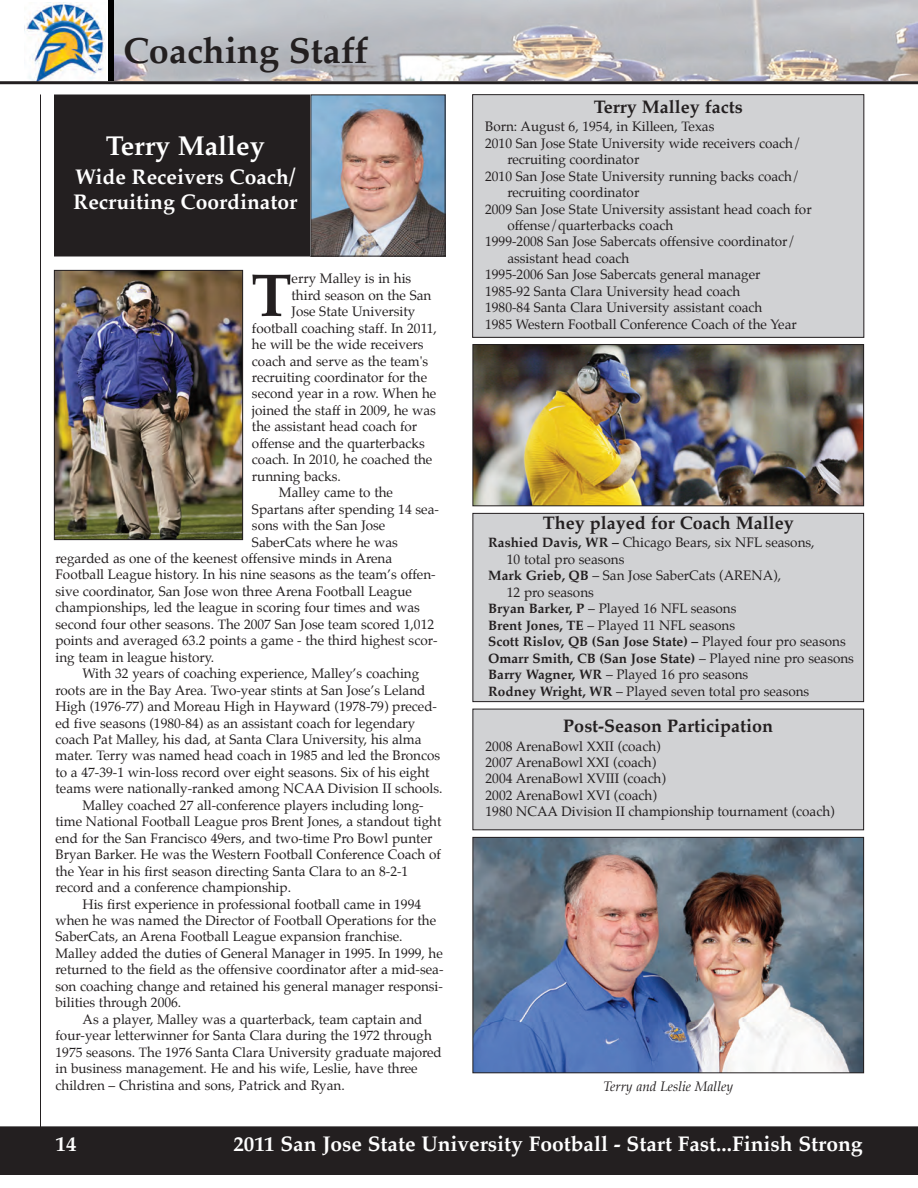
<style>
.page{position:relative;width:918px;height:1188px;background:#fff}
.page>*{position:absolute;margin:0;border:0;box-sizing:border-box;transform-origin:0 0}
.t1{font:700 60.9px "Palatino";color:#231f20}
.t2{font:700 36px "Palatino";color:#231f20}
.t3{font:700 27px "Palatino";color:#fff}
.t4{font:700 21px/25.7px "Palatino";color:#fff}
.t5{font:700 18px "Palatino";color:#231f20}
.t6{font:13.5px/16.5px "Palatino";color:#231f20}
.t7{font:700 13.5px "Palatino";color:#231f20}
.t8{font:italic 13.5px "Palatino";color:#231f20}
.s1{font-weight:700}
.s2{font-weight:400}
</style>
<div class="page">
<div style="left:0;top:1127px;width:918px;height:47px;background:#231f20"></div>
<img style="left:114px;top:0;width:804px;height:81px">
<hr style="left:40px;top:94px;width:1px;height:1066px;background:#231f20">
<hr style="left:0;top:1126px;width:918px;height:1px;background:#231f20">
<div style="left:108px;top:0;width:6px;height:81px;background:#000"></div>
<img style="left:26px;top:3px;width:80px;height:78px">
<hr style="left:0;top:81px;width:918px;height:3px;background:#231f20">
<div style="left:56px;top:96px;width:388px;height:159px;background:#231f20"></div>
<div style="left:54px;top:94px;width:392px;height:162px;border:2px solid #231f20"></div>
<img style="left:312px;top:96px;width:132px;height:158px">
<div style="left:310px;top:94px;width:136px;height:162px;border:1px solid #231f20"></div>
<img style="left:56px;top:272px;width:185px;height:266px">
<div style="left:54px;top:270px;width:189px;height:270px;border:1px solid #231f20"></div>
<div style="left:473px;top:95px;width:391px;height:242px;background:#d1d2d4"></div>
<div style="left:473px;top:95px;width:391px;height:243px;border:1px solid #231f20"></div>
<img style="left:474px;top:346px;width:388px;height:158px">
<div style="left:472px;top:344px;width:392px;height:162px;border:1px solid #231f20"></div>
<div style="left:473px;top:513px;width:391px;height:189px;background:#d1d2d4"></div>
<div style="left:472px;top:513px;width:392px;height:189px;border:1px solid #231f20"></div>
<div style="left:473px;top:709px;width:391px;height:121px;background:#d1d2d4"></div>
<div style="left:472px;top:709px;width:392px;height:121px;border:1px solid #231f20"></div>
<img style="left:474px;top:839px;width:388px;height:232px">
<div style="left:472px;top:837px;width:392px;height:236px;border:1px solid #231f20"></div>
<h2 class="t2" style="left:123px;top:33px;width:247px">Coaching Staff</h2>
<h3 class="t3" style="left:106px;top:133px;width:160px">Terry Malley</h3>
<h3 class="t4" style="left:73px;top:165px;width:225px">Wide Receivers Coach/<br>Recruiting Coordinator</h3>
<h1 class="t1" style="left:251px;top:266px;width:42px">T</h1>
<p class="t6" style="left:292px;top:271px;width:121px">erry Malley is in his</p>
<p class="t6" style="left:292px;top:288px;width:141px">third season on the San</p>
<p class="t6" style="left:292px;top:304px;width:125px">Jose State University</p>
<p class="t6" style="left:252px;top:321px;width:186px">football coaching staff. In 2011,</p>
<p class="t6" style="left:252px;top:337px;width:173px">he will be the wide receivers</p>
<p class="t6" style="left:252px;top:354px;width:178px">coach and serve as the team's</p>
<p class="t6" style="left:252px;top:370px;width:177px">recruiting coordinator for the</p>
<p class="t6" style="left:252px;top:387px;width:186px">second year in a row. When he</p>
<p class="t6" style="left:252px;top:403px;width:185px">joined the staff in 2009, he was</p>
<p class="t6" style="left:252px;top:419px;width:167px">the assistant head coach for</p>
<p class="t6" style="left:252px;top:436px;width:174px">offense and the quarterbacks</p>
<p class="t6" style="left:252px;top:452px;width:182px">coach. In 2010, he coached the</p>
<p class="t6" style="left:252px;top:469px;width:90px">running backs.</p>
<p class="t6" style="left:279px;top:485px;width:116px">Malley came to the</p>
<p class="t6" style="left:252px;top:502px;width:188px">Spartans after spending 14 sea-</p>
<p class="t6" style="left:252px;top:518px;width:135px">sons with the San Jose</p>
<p class="t6" style="left:252px;top:535px;width:147px">SaberCats where he was</p>
<p class="t6" style="left:55px;top:551px;width:338px">regarded as one of the keenest offensive minds in Arena</p>
<p class="t6" style="left:55px;top:568px;width:382px">Football League history. In his nine seasons as the team’s offen-</p>
<p class="t6" style="left:55px;top:584px;width:358px">sive coordinator, San Jose won three Arena Football League</p>
<p class="t6" style="left:55px;top:600px;width:366px">championships, led the league in scoring four times and was</p>
<p class="t6" style="left:55px;top:617px;width:380px">second four other seasons. The 2007 San Jose team scored 1,012</p>
<p class="t6" style="left:55px;top:633px;width:384px">points and averaged 63.2 points a game - the third highest scor-</p>
<p class="t6" style="left:55px;top:650px;width:160px">ing team in league history.</p>
<p class="t6" style="left:82px;top:666px;width:338px">With 32 years of coaching experience, Malley’s coaching</p>
<p class="t6" style="left:55px;top:683px;width:371px">roots are in the Bay Area. Two-year stints at San Jose’s Leland</p>
<p class="t6" style="left:55px;top:699px;width:383px">High (1976-77) and Moreau High in Hayward (1978-79) preced-</p>
<p class="t6" style="left:55px;top:716px;width:361px">ed five seasons (1980-84) as an assistant coach for legendary</p>
<p class="t6" style="left:55px;top:732px;width:368px">coach Pat Malley, his dad, at Santa Clara University, his alma</p>
<p class="t6" style="left:55px;top:749px;width:386px">mater. Terry was named head coach in 1985 and led the Broncos</p>
<p class="t6" style="left:55px;top:765px;width:376px">to a 47-39-1 win-loss record over eight seasons. Six of his eight</p>
<p class="t6" style="left:55px;top:781px;width:389px">teams were nationally-ranked among NCAA Division II schools.</p>
<p class="t6" style="left:82px;top:798px;width:343px">Malley coached 27 all-conference players including long-</p>
<p class="t6" style="left:55px;top:814px;width:388px">time National Football League pros Brent Jones, a standout tight</p>
<p class="t6" style="left:55px;top:831px;width:379px">end for the San Francisco 49ers, and two-time Pro Bowl punter</p>
<p class="t6" style="left:55px;top:847px;width:387px">Bryan Barker. He was the Western Football Conference Coach of</p>
<p class="t6" style="left:55px;top:864px;width:354px">the Year in his first season directing Santa Clara to an 8-2-1</p>
<p class="t6" style="left:55px;top:880px;width:237px">record and a conference championship.</p>
<p class="t6" style="left:82px;top:897px;width:340px">His first experience in professional football came in 1994</p>
<p class="t6" style="left:56px;top:913px;width:382px">when he was named the Director of Football Operations for the</p>
<p class="t6" style="left:56px;top:930px;width:349px">SaberCats, an Arena Football League expansion franchise.</p>
<p class="t6" style="left:56px;top:946px;width:389px">Malley added the duties of General Manager in 1995. In 1999, he</p>
<p class="t6" style="left:56px;top:962px;width:390px">returned to the field as the offensive coordinator after a mid-sea-</p>
<p class="t6" style="left:56px;top:979px;width:389px">son coaching change and retained his general manager responsi-</p>
<p class="t6" style="left:56px;top:995px;width:127px">bilities through 2006.</p>
<p class="t6" style="left:83px;top:1012px;width:341px">As a player, Malley was a quarterback, team captain and</p>
<p class="t6" style="left:56px;top:1028px;width:378px">four-year letterwinner for Santa Clara during the 1972 through</p>
<p class="t6" style="left:56px;top:1045px;width:388px">1975 seasons. The 1976 Santa Clara University graduate majored</p>
<p class="t6" style="left:56px;top:1061px;width:364px">in business management. He and his wife, Leslie, have three</p>
<p class="t6" style="left:56px;top:1078px;width:291px">children – Christina and sons, Patrick and Ryan.</p>
<h3 class="t5" style="left:594px;top:98px;width:150px">Terry Malley facts</h3>
<p class="t6" style="left:485px;top:119px;width:231px">Born: August 6, 1954, in Killeen, Texas</p>
<p class="t6" style="left:485px;top:136px;width:318px">2010 San Jose State University wide receivers coach/</p>
<p class="t6" style="left:507px;top:152px;width:133px">recruiting coordinator</p>
<p class="t6" style="left:485px;top:169px;width:317px">2010 San Jose State University running backs coach/</p>
<p class="t6" style="left:507px;top:185px;width:133px">recruiting coordinator</p>
<p class="t6" style="left:485px;top:202px;width:328px">2009 San Jose State University assistant head coach for</p>
<p class="t6" style="left:507px;top:218px;width:167px">offense/quarterbacks coach</p>
<p class="t6" style="left:485px;top:235px;width:312px">1999-2008 San Jose Sabercats offensive coordinator/</p>
<p class="t6" style="left:507px;top:251px;width:123px">assistant head coach</p>
<p class="t6" style="left:485px;top:267px;width:277px">1995-2006 San Jose Sabercats general manager</p>
<p class="t6" style="left:485px;top:284px;width:257px">1985-92 Santa Clara University head coach</p>
<p class="t6" style="left:485px;top:300px;width:279px">1980-84 Santa Clara University assistant coach</p>
<p class="t6" style="left:485px;top:317px;width:313px">1985 Western Football Conference Coach of the Year</p>
<h3 class="t5" style="left:543px;top:514px;width:252px">They played for Coach Malley</h3>
<p class="t6" style="left:488px;top:536px;width:328px"><span class="s1">Rashied Davis, WR –</span> Chicago Bears, six NFL seasons,</p>
<p class="t6" style="left:507px;top:552px;width:119px">10 total pro seasons</p>
<p class="t6" style="left:488px;top:568px;width:294px"><span class="s1">Mark Grieb, QB</span> – San Jose SaberCats (ARENA),</p>
<p class="t6" style="left:507px;top:585px;width:89px">12 pro seasons</p>
<p class="t6" style="left:488px;top:601px;width:250px"><span class="s1">Bryan Barker, P</span> – Played 16 NFL seasons</p>
<p class="t6" style="left:488px;top:618px;width:248px"><span class="s1">Brent Jones, TE</span> – Played 11 NFL seasons</p>
<p class="t7" style="left:488px;top:635px;width:359px">Scott Rislov, QB (San Jose State) – <span class="s2">Played four pro seasons</span></p>
<p class="t7" style="left:488px;top:652px;width:367px">Omarr Smith, CB (San Jose State) <span class="s2">– Played nine pro seasons</span></p>
<p class="t6" style="left:488px;top:667px;width:262px"><span class="s1">Barry Wagner, WR</span> – Played 16 pro seasons</p>
<p class="t6" style="left:488px;top:684px;width:323px"><span class="s1">Rodney Wright, WR</span> – Played seven total pro seasons</p>
<h3 class="t5" style="left:563px;top:717px;width:211px">Post-Season Participation</h3>
<p class="t6" style="left:486px;top:739px;width:351px">2008 ArenaBowl XXII (coach)<br>2007 ArenaBowl XXI (coach)<br>2004 ArenaBowl XVIII (coach)<br>2002 ArenaBowl XVI (coach)<br>1980 NCAA Division II championship tournament (coach)</p>
<p class="t8" style="left:603px;top:1080px;width:131px">Terry and Leslie Malley</p>
<h3 class="t4" style="left:56px;top:1132px;width:22px">14</h3>
<h3 class="t4" style="left:233px;top:1132px;width:631px">2011 San Jose State University Football - Start Fast...Finish Strong</h3>
</div>
